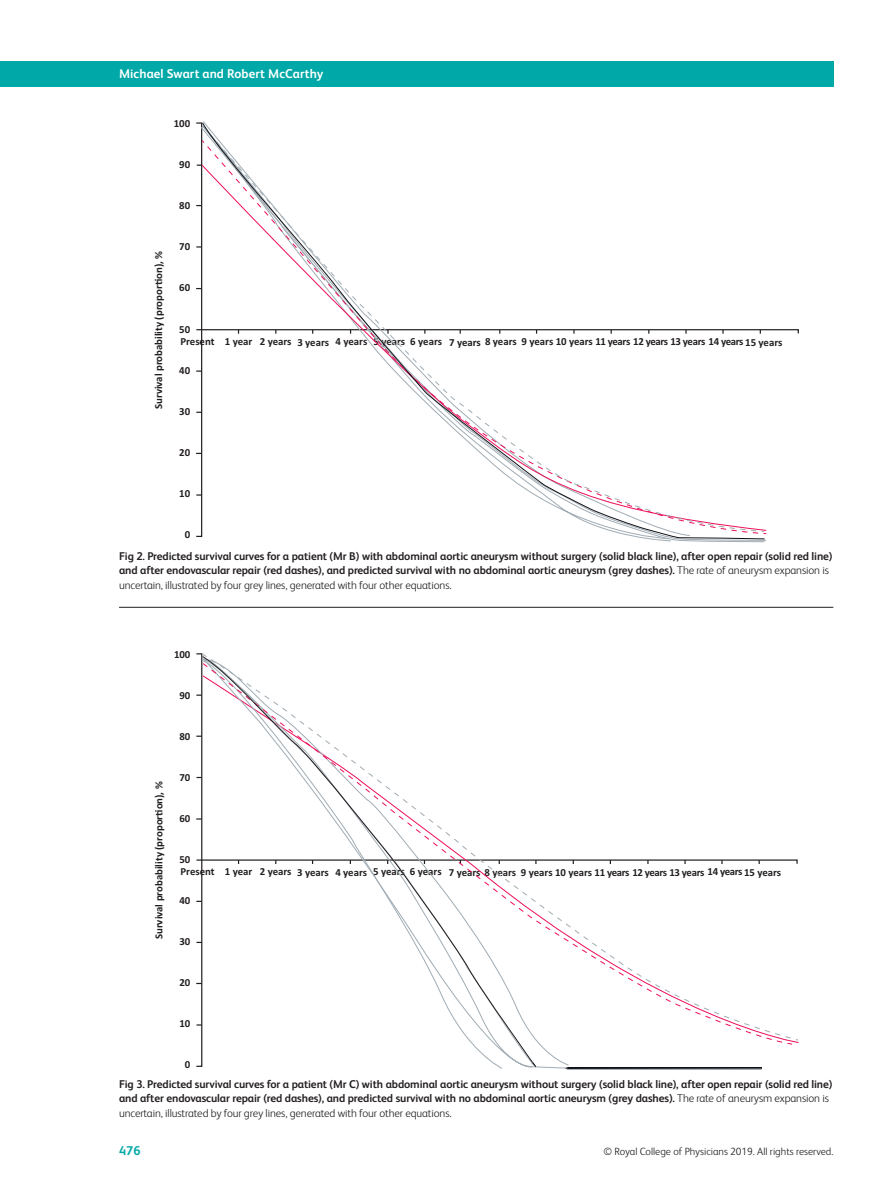
<style>
.page{position:relative;width:893px;height:1191px;background:#fff}
.page>*{position:absolute;margin:0;border:0;box-sizing:border-box;transform-origin:0 0}
.t1{font:700 12.75px "FS Albert";letter-spacing:.01em;color:#fff}
.t2{font:700 12.75px "FS Albert";color:#00a9a7}
.t3{font:700 11.25px/14.7px "FS Albert";letter-spacing:-.01em;color:#231f20}
.t4{font:700 10.8px "Calibri";color:#231f20}
.t5{font:300 10.5px "FS Albert";color:#231f20}
.s1{font-weight:300}
</style>
<div class="page">
<div style="left:0;top:62px;width:833px;height:25px;background:#00a9a7"></div>
<hr style="left:119px;top:607px;width:714px;height:1px;background:#231f20">
<svg style="left:196px;top:328px;width:603px;height:7px"></svg>
<svg style="left:202px;top:122px;width:563px;height:417px"></svg>
<hr style="left:567px;top:1069px;width:194px;height:1px;background:#a1acb4">
<hr style="left:567px;top:1068px;width:195px;height:1px;background:#a1acb4">
<svg style="left:535px;top:859px;width:258px;height:186px"></svg>
<svg style="left:202px;top:655px;width:333px;height:410px"></svg>
<svg style="left:565px;top:1067px;width:197px;height:1px"></svg>
<svg style="left:530px;top:1060px;width:7px;height:8px"></svg>
<p class="t1" style="left:119px;top:68px;width:206px">Michael Swart and Robert McCarthy</p>
<p class="t4" style="left:174px;top:117px;width:18px">100</p>
<p class="t4" style="left:179px;top:158px;width:12px">90</p>
<p class="t4" style="left:179px;top:199px;width:12px">80</p>
<p class="t4" style="left:179px;top:240px;width:12px">70</p>
<p class="t4" style="left:179px;top:281px;width:12px">60</p>
<p class="t4" style="left:179px;top:322px;width:12px">50</p>
<p class="t4" style="left:179px;top:363px;width:12px">40</p>
<p class="t4" style="left:179px;top:405px;width:12px">30</p>
<p class="t4" style="left:179px;top:446px;width:12px">20</p>
<p class="t4" style="left:179px;top:487px;width:12px">10</p>
<p class="t4" style="left:185px;top:528px;width:7px">0</p>
<p class="t4" style="left:152px;top:409px;width:160px;rotate:-90deg">Survival probability (propor-on), %</p>
<p class="t4" style="left:180px;top:335px;width:603px">Present 1 year 2 years 3 years 4 years 5 years 6 years 7 years 8 years 9 years 10 years 11 years 12 years 13 years 14 years 15 years</p>
<p class="t3" style="left:119px;top:549px;width:715px">Fig 2. Predicted survival curves for a patient (Mr B) with abdominal aortic aneurysm without surgery (solid black line), after open repair (solid red line) and after endovascular repair (red dashes), and predicted survival with no abdominal aortic aneurysm (grey dashes). <span class="s1">The rate of aneurysm expansion is uncertain, illustrated by four grey lines, generated with four other equations.</span></p>
<p class="t4" style="left:152px;top:939px;width:159px;rotate:-90deg">Survival probability (propor-on), %</p>
<p class="t4" style="left:174px;top:647px;width:18px">100</p>
<p class="t4" style="left:179px;top:688px;width:12px">90</p>
<p class="t4" style="left:179px;top:729px;width:12px">80</p>
<p class="t4" style="left:179px;top:770px;width:12px">70</p>
<p class="t4" style="left:179px;top:811px;width:12px">60</p>
<p class="t4" style="left:179px;top:853px;width:12px">50</p>
<p class="t4" style="left:179px;top:894px;width:12px">40</p>
<p class="t4" style="left:179px;top:935px;width:12px">30</p>
<p class="t4" style="left:179px;top:976px;width:12px">20</p>
<p class="t4" style="left:179px;top:1017px;width:12px">10</p>
<p class="t4" style="left:185px;top:1058px;width:7px">0</p>
<p class="t4" style="left:181px;top:865px;width:602px">Present 1 year 2 years 3 years 4 years 5 years 6 years 7 years 8 years 9 years 10 years 11 years 12 years 13 years 14 years 15 years</p>
<p class="t3" style="left:119px;top:1077px;width:715px">Fig 3. Predicted survival curves for a patient (Mr C) with abdominal aortic aneurysm without surgery (solid black line), after open repair (solid red line) and after endovascular repair (red dashes), and predicted survival with no abdominal aortic aneurysm (grey dashes). <span class="s1">The rate of aneurysm expansion is uncertain, illustrated by four grey lines, generated with four other equations.</span></p>
<p class="t2" style="left:119px;top:1145px;width:23px">476</p>
<p class="t5" style="left:604px;top:1147px;width:231px">© Royal College of Physicians 2019. All rights reserved.</p>
</div>
